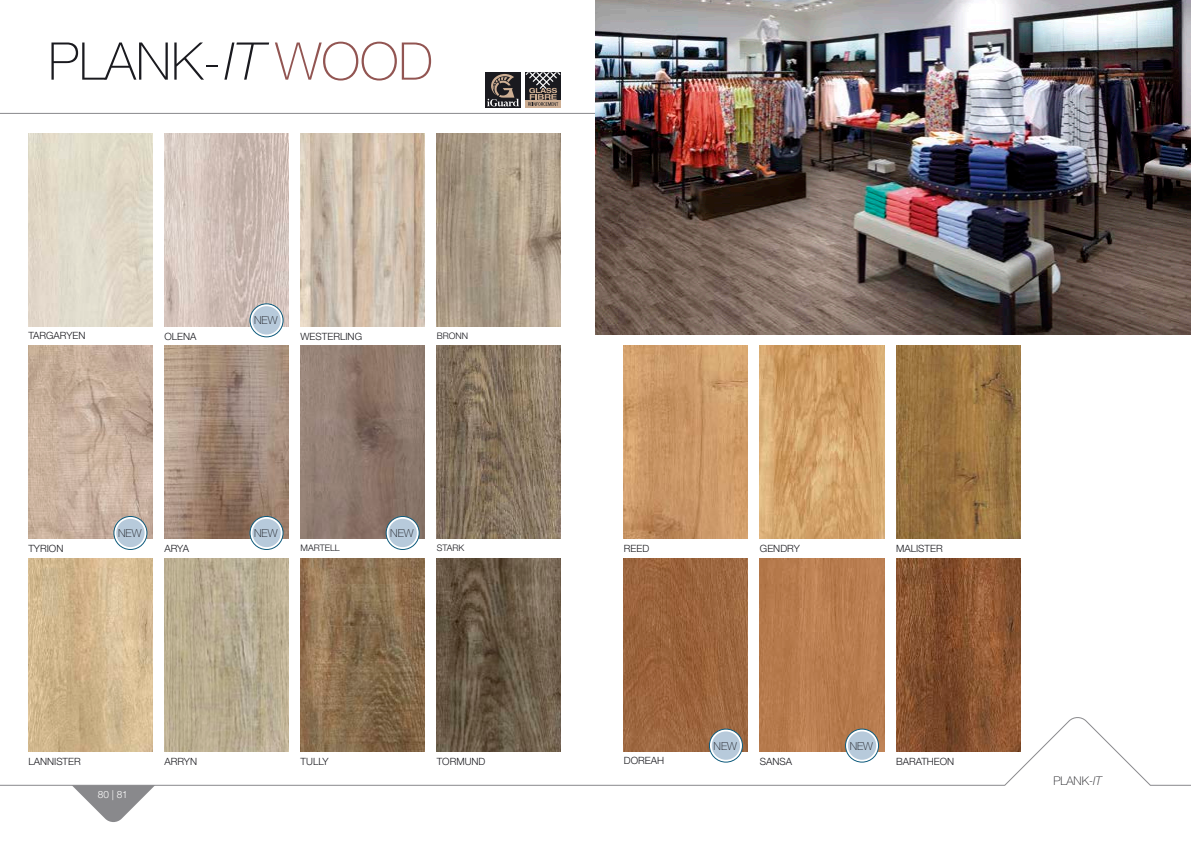
<style>
.page{position:relative;width:1191px;height:842px;background:#fff}
.page>*{position:absolute;margin:0;border:0;box-sizing:border-box;transform-origin:0 0}
.t1{font:100 52px "Helvetica Neue LT Pro";color:#1a1a1f}
.t2{font:100 12px "Helvetica Neue LT Pro";color:#1a1a1f}
.t3{font:100 11px "Helvetica Neue LT Pro";color:#1a1a1f}
.t4{font:300 10px "Helvetica Neue LT Pro";color:#1a1a1f}
.t5{font:300 10px "Helvetica Neue LT Pro";color:#fff}
.t6{font:300 9px "Helvetica Neue LT Pro";color:#1a1a1f}
.s1{font-style:italic;font-stretch:expanded}
.s2{color:#925552}
.s3{font-style:italic}
</style>
<div class="page">
<hr style="left:0;top:113px;width:1191px;height:1px;background:#89898c">
<svg style="left:485px;top:72px;width:35px;height:36px"></svg>
<svg style="left:487px;top:74px;width:32px;height:32px"></svg>
<div style="left:525px;top:72px;width:36px;height:36px;background:#1a1a1f"></div>
<div style="left:525px;top:101px;width:36px;height:7px;background:#cdae93"></div>
<svg style="left:525px;top:72px;width:35px;height:34px"></svg>
<img style="left:595px;top:0;width:596px;height:334px">
<img style="left:28px;top:133px;width:124px;height:193px">
<img style="left:437px;top:133px;width:124px;height:193px">
<img style="left:300px;top:133px;width:124px;height:193px">
<img style="left:437px;top:346px;width:124px;height:193px">
<img style="left:164px;top:558px;width:124px;height:154px">
<img style="left:300px;top:558px;width:124px;height:154px">
<img style="left:437px;top:558px;width:124px;height:154px">
<img style="left:28px;top:558px;width:124px;height:154px">
<img style="left:164px;top:133px;width:124px;height:193px">
<img style="left:28px;top:346px;width:124px;height:193px">
<img style="left:164px;top:346px;width:124px;height:193px">
<img style="left:300px;top:346px;width:124px;height:193px">
<img style="left:760px;top:346px;width:124px;height:193px">
<img style="left:896px;top:346px;width:124px;height:193px">
<img style="left:624px;top:346px;width:124px;height:193px">
<img style="left:896px;top:558px;width:124px;height:154px">
<img style="left:760px;top:558px;width:124px;height:154px">
<img style="left:624px;top:558px;width:124px;height:154px">
<svg style="left:250px;top:304px;width:33px;height:33px"></svg>
<div style="left:249px;top:303px;width:34px;height:34px;border:1px solid #0d5a7c;border-radius:50%"></div>
<div style="left:252px;top:306px;width:29px;height:28px;background:#b7cadb;border-radius:50%"></div>
<svg style="left:114px;top:516px;width:33px;height:33px"></svg>
<div style="left:113px;top:516px;width:34px;height:34px;border:1px solid #0d5a7c;border-radius:50%"></div>
<div style="left:116px;top:519px;width:29px;height:28px;background:#b7cadb;border-radius:50%"></div>
<svg style="left:250px;top:516px;width:33px;height:33px"></svg>
<div style="left:249px;top:516px;width:34px;height:34px;border:1px solid #0d5a7c;border-radius:50%"></div>
<div style="left:252px;top:519px;width:29px;height:28px;background:#b7cadb;border-radius:50%"></div>
<svg style="left:386px;top:516px;width:33px;height:33px"></svg>
<div style="left:386px;top:516px;width:34px;height:34px;border:1px solid #0d5a7c;border-radius:50%"></div>
<div style="left:388px;top:519px;width:29px;height:28px;background:#b7cadb;border-radius:50%"></div>
<svg style="left:28px;top:712px;width:993px;height:3px;background:#a8896b"></svg>
<svg style="left:0;top:715px;width:1191px;height:71px"></svg>
<svg style="left:72px;top:785px;width:83px;height:37px"></svg>
<h1 class="t1" style="left:48px;top:31px;width:386px">PLANK-<span class="s1">IT</span> <span class="s2">WOOD</span></h1>
<p class="t3" style="left:254px;top:314px;width:25px">NEW</p>
<p class="t4" style="left:28px;top:329px;width:59px">TARGARYEN</p>
<p class="t4" style="left:300px;top:330px;width:63px">WESTERLING</p>
<p class="t6" style="left:437px;top:330px;width:33px">BRONN</p>
<p class="t4" style="left:164px;top:330px;width:34px">OLENA</p>
<p class="t3" style="left:118px;top:527px;width:25px">NEW</p>
<p class="t3" style="left:254px;top:527px;width:25px">NEW</p>
<p class="t3" style="left:390px;top:527px;width:25px">NEW</p>
<p class="t6" style="left:437px;top:543px;width:29px">STARK</p>
<p class="t4" style="left:28px;top:542px;width:37px">TYRION</p>
<p class="t4" style="left:164px;top:542px;width:26px">ARYA</p>
<p class="t6" style="left:300px;top:543px;width:41px">MARTELL</p>
<p class="t4" style="left:624px;top:542px;width:27px">REED</p>
<p class="t4" style="left:760px;top:542px;width:41px">GENDRY</p>
<p class="t4" style="left:896px;top:542px;width:48px">MALISTER</p>
<p class="t4" style="left:28px;top:755px;width:54px">LANNISTER</p>
<p class="t4" style="left:300px;top:755px;width:30px">TULLY</p>
<p class="t4" style="left:437px;top:755px;width:50px">TORMUND</p>
<p class="t4" style="left:164px;top:755px;width:34px">ARRYN</p>
<p class="t5" style="left:98px;top:788px;width:32px">80 | 81</p>
<p class="t3" style="left:713px;top:739px;width:25px">NEW</p>
<p class="t3" style="left:849px;top:739px;width:25px">NEW</p>
<p class="t4" style="left:624px;top:755px;width:42px">DOREAH</p>
<p class="t4" style="left:760px;top:755px;width:34px">SANSA</p>
<p class="t4" style="left:896px;top:755px;width:60px">BARATHEON</p>
<p class="t2" style="left:1053px;top:774px;width:50px">PLANK<span class="s3">-IT</span></p>
</div>
